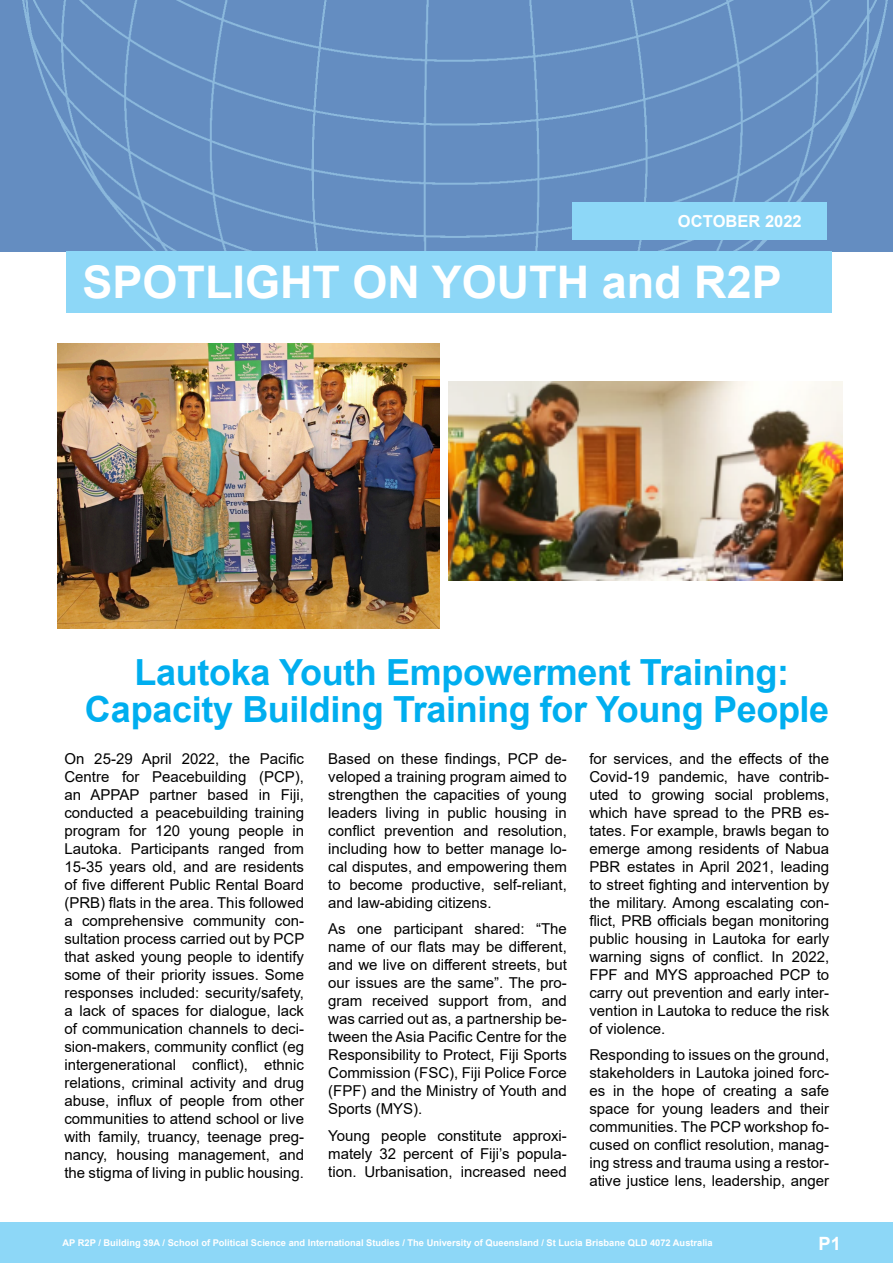
<style>
.page{position:relative;width:893px;height:1263px;background:#fff}
.page>*{position:absolute;margin:0;border:0;box-sizing:border-box;transform-origin:0 0}
.t1{font:700 45px "Arial";color:#fff}
.Sub_Heading{font:700 36px/37.5px "Arial";letter-spacing:-.01em;color:#00aeef;text-align:center}
.t2{font:700 18.3px "Arial";color:#fff}
.t3{font:700 16.5px "Arial";color:#fff}
.Introduction{font:15px/18px "Arial";color:#000;text-align:justify}
.t4{font:700 9.3px "Arial";color:#fff}
</style>
<div class="page">
<div style="left:0;top:0;width:893px;height:252px;background:#648dc1"></div>
<img style="left:22px;top:0;width:866px;height:252px">
<div style="left:0;top:1223px;width:893px;height:40px;background:#8dd7f7"></div>
<div style="left:66px;top:251px;width:765px;height:62px;background:#8dd7f7"></div>
<div style="left:572px;top:202px;width:254px;height:38px;background:#8dd7f7"></div>
<img style="left:57px;top:343px;width:383px;height:285px">
<img style="left:448px;top:381px;width:395px;height:199px">
<p class="t3" style="left:678px;top:209px;width:125px">OCTOBER 2022</p>
<p class="t1" style="left:83px;top:251px;width:701px">SPOTLIGHT ON YOUTH and R2P</p>
<p class="Sub_Heading" style="left:85px;top:654px;width:746px">Lautoka Youth Empowerment Training:<br>Capacity Building Training for Young People</p>
<p class="Introduction" style="left:64px;top:749px;width:241px">On 25-29 April 2022, the Pacific Centre for Peacebuilding (PCP), an APPAP partner based in Fiji, conducted a peacebuilding training program for 120 young people in Lautoka. Participants ranged from 15-35 years old, and are residents of five different Public Rental Board (PRB) flats in the area. This followed a comprehensive community con&shy;sultation process carried out by PCP that asked young people to identify some of their priority issues. Some responses included: security/safety, a lack of spaces for dialogue, lack of communication channels to deci&shy;sion-makers, community conflict (eg intergenerational conflict), ethnic relations, criminal activity and drug abuse, influx of people from other communities to attend school or live with family, truancy, teenage preg&shy;nancy, housing management, and the stigma of living in public housing.</p>
<p class="Introduction" style="left:328px;top:749px;width:240px">Based on these findings, PCP de&shy;veloped a training program aimed to strengthen the capacities of young leaders living in public housing in conflict prevention and resolution, including how to better manage lo&shy;cal disputes, and empowering them to become productive, self-reliant, and law-abiding citizens.</p>
<p class="Introduction" style="left:328px;top:920px;width:240px">As one participant shared: “The name of our flats may be different, and we live on different streets, but our issues are the same”. The pro&shy;gram received support from, and was carried out as, a partnership be&shy;tween the Asia Pacific Centre for the Responsibility to Protect, Fiji Sports Commission (FSC), Fiji Police Force (FPF) and the Ministry of Youth and Sports (MYS).</p>
<p class="Introduction" style="left:328px;top:1126px;width:240px">Young people constitute approxi&shy;mately 32 percent of Fiji’s popula&shy;tion. Urbanisation, increased need</p>
<p class="Introduction" style="left:589px;top:749px;width:241px">for services, and the effects of the Covid-19 pandemic, have contrib&shy;uted to growing social problems, which have spread to the PRB es&shy;tates. For example, brawls began to emerge among residents of Nabua PBR estates in April 2021, leading to street fighting and intervention by the military. Among escalating con&shy;flict, PRB officials began monitoring public housing in Lautoka for early warning signs of conflict. In 2022, FPF and MYS approached PCP to carry out prevention and early inter&shy;vention in Lautoka to reduce the risk of violence.</p>
<p class="Introduction" style="left:589px;top:1046px;width:241px">Responding to issues on the ground, stakeholders in Lautoka joined forc&shy;es in the hope of creating a safe space for young leaders and their communities. The PCP workshop fo&shy;cused on conflict resolution, manag&shy;ing stress and trauma using a restor&shy;ative justice lens, leadership, anger</p>
<p class="t4" style="left:62px;top:1236px;width:652px">AP R2P / Building 39A / School of Political Science and International Studies / The University of Queensland / St Lucia Brisbane QLD 4072 Australia</p>
<p class="t2" style="left:818px;top:1231px;width:24px">P1</p>
</div>
